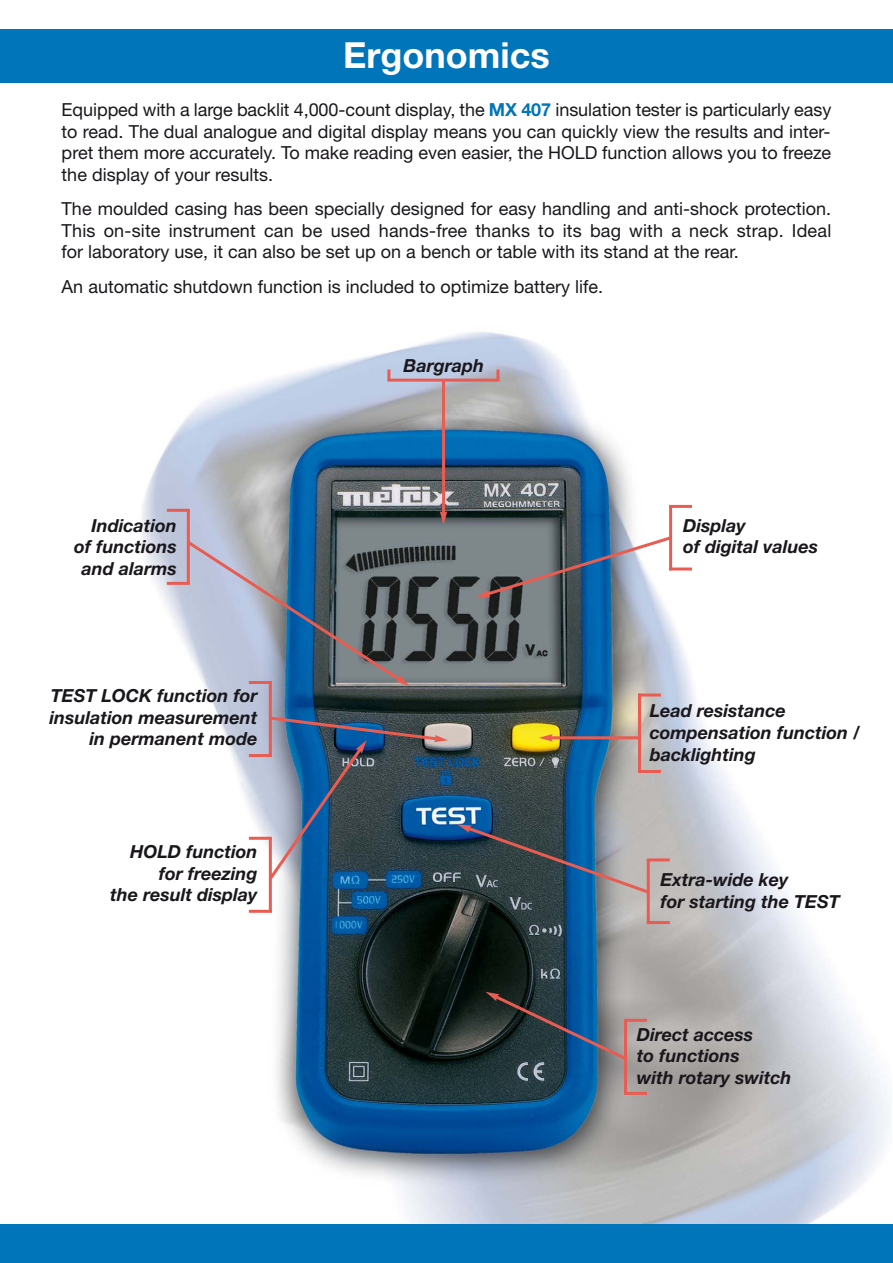
<style>
.page{position:relative;width:893px;height:1263px;background:#fff}
.page>*{position:absolute;margin:0;border:0;box-sizing:border-box;transform-origin:0 0}
.t1{font:700 36px "Helvetica Neue LT Std";color:#fff}
.t2{font:18px/21.6px "Helvetica Neue LT Std";color:#1a171c;text-align:justify}
.t3{font:italic 700 18px/21.6px "Helvetica Neue LT Std";color:#1a171c}
.s1{font-weight:700;color:#0075ba}
</style>
<div class="page">
<img style="left:2px;top:331px;width:889px;height:894px">
<div style="left:0;top:30px;width:893px;height:53px;background:#0075ba"></div>
<hr style="left:187px;top:510px;width:3px;height:74px;background:#e95c52">
<svg style="left:184px;top:538px;width:226px;height:148px;background:#7d8b9c"></svg>
<hr style="left:167px;top:509px;width:23px;height:3px;background:#e95c52">
<hr style="left:167px;top:582px;width:23px;height:3px;background:#e95c52">
<hr style="left:269px;top:838px;width:3px;height:74px;background:#e95c52">
<hr style="left:249px;top:837px;width:23px;height:3px;background:#e95c52">
<hr style="left:249px;top:910px;width:23px;height:3px;background:#e95c52">
<hr style="left:269px;top:682px;width:3px;height:74px;background:#e95c52">
<img style="left:266px;top:715px;width:182px;height:167px">
<hr style="left:249px;top:681px;width:23px;height:3px;background:#e95c52">
<hr style="left:249px;top:754px;width:23px;height:3px;background:#e95c52">
<hr style="left:624px;top:1020px;width:3px;height:74px;background:#e95c52">
<svg style="left:485px;top:992px;width:145px;height:71px;background:#3d4f5e"></svg>
<hr style="left:624px;top:1019px;width:23px;height:3px;background:#e95c52">
<hr style="left:624px;top:1092px;width:23px;height:3px;background:#e95c52">
<svg style="left:457px;top:824px;width:196px;height:72px;background:#536472"></svg>
<hr style="left:647px;top:858px;width:23px;height:3px;background:#e95c52">
<hr style="left:647px;top:921px;width:23px;height:3px;background:#e95c52">
<hr style="left:647px;top:859px;width:3px;height:65px;background:#e95c52">
<svg style="left:476px;top:534px;width:198px;height:64px;background:#7d8a98"></svg>
<hr style="left:669px;top:505px;width:23px;height:3px;background:#e95c52">
<hr style="left:669px;top:567px;width:23px;height:3px;background:#e95c52">
<hr style="left:669px;top:506px;width:3px;height:64px;background:#e95c52">
<hr style="left:388px;top:379px;width:111px;height:3px;background:#e95c52">
<hr style="left:442px;top:380px;width:3px;height:134px;background:#e95c52">
<svg style="left:440px;top:511px;width:7px;height:14px"></svg>
<svg style="left:496px;top:369px;width:3px;height:10px"></svg>
<svg style="left:387px;top:369px;width:3px;height:12px"></svg>
<hr style="left:550px;top:736px;width:89px;height:3px;background:#e95c52">
<svg style="left:539px;top:734px;width:14px;height:7px"></svg>
<hr style="left:638px;top:693px;width:23px;height:3px;background:#e95c52">
<hr style="left:638px;top:770px;width:23px;height:3px;background:#e95c52">
<hr style="left:638px;top:693px;width:3px;height:79px;background:#e95c52">
<div style="left:0;top:1225px;width:893px;height:38px;background:#0075ba"></div>
<h1 class="t1" style="left:343px;top:43px;width:208px">Ergonomics</h1>
<p class="t2" style="left:62px;top:101px;width:771px">Equipped with a large backlit 4,000-count display, the <span class="s1">MX 407</span> insulation tester is particularly easy to read. The dual analogue and digital display means you can quickly view the results and inter&shy;pret them more accurately. To make reading even easier, the HOLD function allows you to freeze the display of your results.</p>
<p class="t2" style="left:62px;top:200px;width:771px">The moulded casing has been specially designed for easy handling and anti-shock protection.<br>This on-site instrument can be used hands-free thanks to its bag with a neck strap. Ideal for laboratory use, it can also be set up on a bench or table with its stand at the rear.</p>
<p class="t2" style="left:62px;top:277px;width:543px">An automatic shutdown function is included to optimize battery life.</p>
<p class="t3" style="left:74px;top:516px;width:104px;text-align:right">Indication of functions and alarms</p>
<p class="t3" style="left:50px;top:687px;width:209px;text-align:right">TEST LOCK function for insulation measurement in permanent mode</p>
<p class="t3" style="left:110px;top:842px;width:149px;text-align:right">HOLD function for freezing<br>the result display</p>
<p class="t3" style="left:404px;top:356px;width:82px">Bargraph</p>
<p class="t3" style="left:683px;top:516px;width:136px">Display<br>of digital values</p>
<p class="t3" style="left:650px;top:702px;width:212px">Lead resistance compensation function / backlighting</p>
<p class="t3" style="left:660px;top:870px;width:181px">Extra-wide key<br>for starting the TEST</p>
<p class="t3" style="left:637px;top:1025px;width:156px">Direct access<br>to functions<br>with rotary switch</p>
</div>
